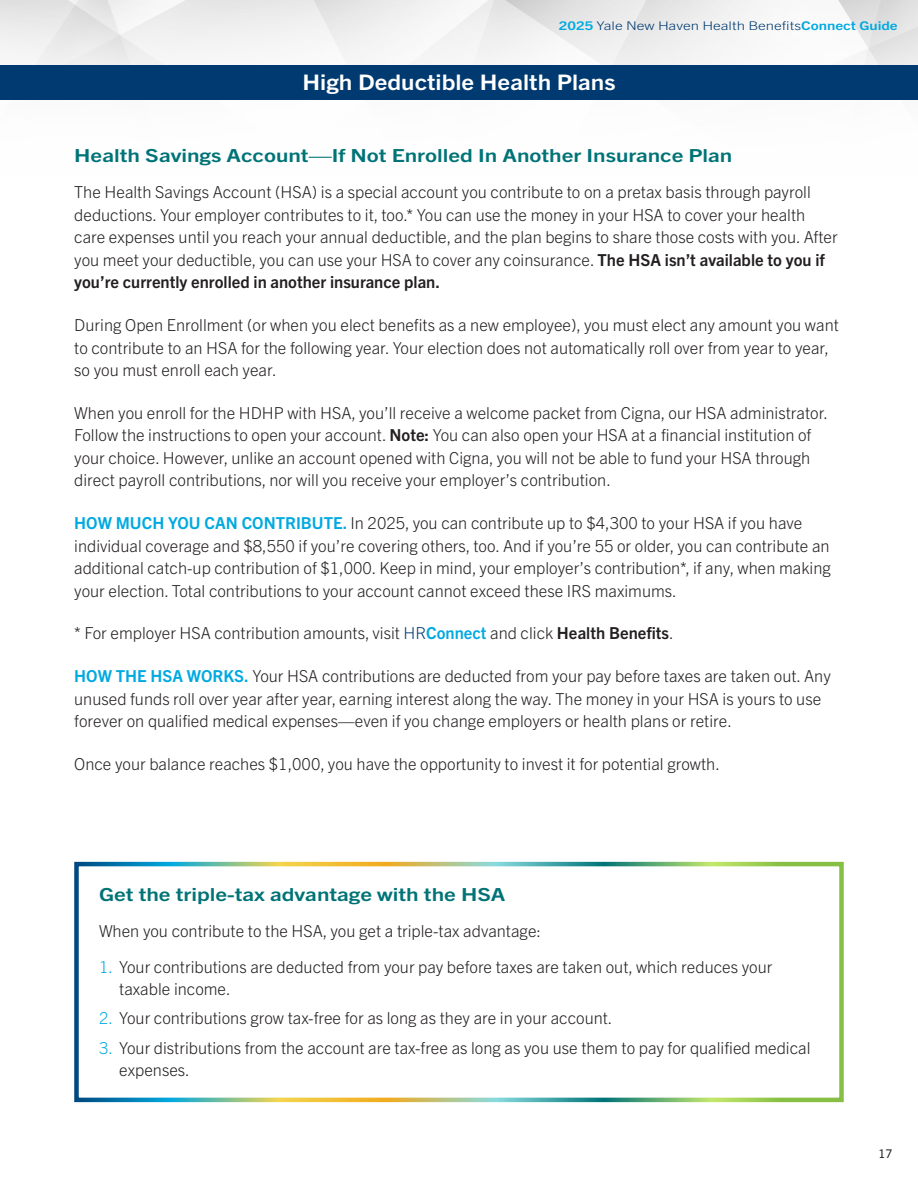
<style>
.page{position:relative;width:918px;height:1188px;background:#fff}
.page>*{position:absolute;margin:0;border:0;box-sizing:border-box;transform-origin:0 0}
.Header_1{font:700 21.45px "Trade Gothic Next LT Pro";color:#fff;scale:1.14 1}
.Header_2{font:700 18px "Trade Gothic Next LT Pro";color:#007377;scale:1.25 1}
.Body_Text_Print{font:300 16.5px/22.5px "Trade Gothic Next LT Pro";color:#231f20}
.t1{font:300 12px "Trade Gothic Next LT Pro";color:#003a70;scale:1.25 1}
.t2{font:12px "Trade Gothic Next LT Pro";color:#231f20}
.s1{font-weight:700;color:#00a9e0}
.s2{font-weight:700}
.s3{color:#003a70}
.s4{color:#00a9e0}
</style>
<div class="page">
<svg style="left:636px;top:0;width:175px;height:100px"></svg>
<svg style="left:217px;top:0;width:194px;height:100px"></svg>
<svg style="left:411px;top:0;width:225px;height:100px"></svg>
<svg style="left:0;top:0;width:217px;height:100px"></svg>
<svg style="left:811px;top:0;width:107px;height:100px"></svg>
<div style="left:0;top:65px;width:918px;height:34px;background:#003a70"></div>
<p class="t1" style="left:559px;top:17px;width:273px"><span class="s1">2025</span> Yale New Haven Health Benefits<span class="s1">Connect Guide</span></p>
<p class="Header_1" style="left:303px;top:67px;width:276px">High Deductible Health Plans</p>
<p class="Header_2" style="left:74px;top:143px;width:528px">Health Savings Account—If Not Enrolled In Another Insurance Plan</p>
<p class="Body_Text_Print" style="left:74px;top:180px;width:765px">The Health Savings Account (HSA) is a special account you contribute to on a pretax basis through payroll deductions. Your employer contributes to it, too.* You can use the money in your HSA to cover your health care expenses until you reach your annual deductible, and the plan begins to share those costs with you. After you meet your deductible, you can use your HSA to cover any coinsurance. <span class="s2">The HSA isn’t available to you if you’re currently enrolled in another insurance plan.</span></p>
<p class="Body_Text_Print" style="left:74px;top:313px;width:766px">During Open Enrollment (or when you elect benefits as a new employee), you must elect any amount you want to contribute to an HSA for the following year. Your election does not automatically roll over from year to year, so you must enroll each year.</p>
<p class="Body_Text_Print" style="left:74px;top:401px;width:755px">When you enroll for the HDHP with HSA, you’ll receive a welcome packet from Cigna, our HSA administrator.<br>Follow the instructions to open your account. <span class="s2">Note:</span> You can also open your HSA at a financial institution of your choice. However, unlike an account opened with Cigna, you will not be able to fund your HSA through direct payroll contributions, nor will you receive your employer’s contribution.</p>
<p class="Body_Text_Print" style="left:74px;top:511px;width:758px"><span class="s1">HOW MUCH YOU CAN CONTRIBUTE.</span> In 2025, you can contribute up to $4,300 to your HSA if you have individual coverage and $8,550 if you’re covering others, too. And if you’re 55 or older, you can contribute an additional catch-up contribution of $1,000. Keep in mind, your employer’s contribution*, if any, when making your election. Total contributions to your account cannot exceed these IRS maximums.</p>
<p class="Body_Text_Print" style="left:74px;top:621px;width:601px">* For employer HSA contribution amounts, visit <span class="s3">HR</span><span class="s1">Connect</span> and click <span class="s2">Health Benefits</span>.</p>
<p class="Body_Text_Print" style="left:74px;top:664px;width:758px"><span class="s1">HOW THE HSA WORKS.</span> Your HSA contributions are deducted from your pay before taxes are taken out. Any unused funds roll over year after year, earning interest along the way. The money in your HSA is yours to use forever on qualified medical expenses—even if you change employers or health plans or retire.</p>
<p class="Body_Text_Print" style="left:74px;top:752px;width:647px">Once your balance reaches $1,000, you have the opportunity to invest it for potential growth.</p>
<p class="Header_2" style="left:99px;top:881px;width:327px">Get the triple-tax advantage with the HSA</p>
<p class="Body_Text_Print" style="left:99px;top:918px;width:444px">When you contribute to the HSA, you get a triple-tax advantage:</p>
<p class="Body_Text_Print" style="left:119px;top:954px;width:655px;text-indent:-20px"><span class="s4">1.</span> Your contributions are deducted from your pay before taxes are taken out, which reduces your taxable income.</p>
<p class="Body_Text_Print" style="left:99px;top:1006px;width:515px"><span class="s4">2.</span> Your contributions grow tax-free for as long as they are in your account.</p>
<p class="Body_Text_Print" style="left:119px;top:1035px;width:693px;text-indent:-20px"><span class="s4">3.</span> Your distributions from the account are tax-free as long as you use them to pay for qualified medical expenses.</p>
<p class="t2" style="left:879px;top:1146px;width:15px">17</p>
</div>
